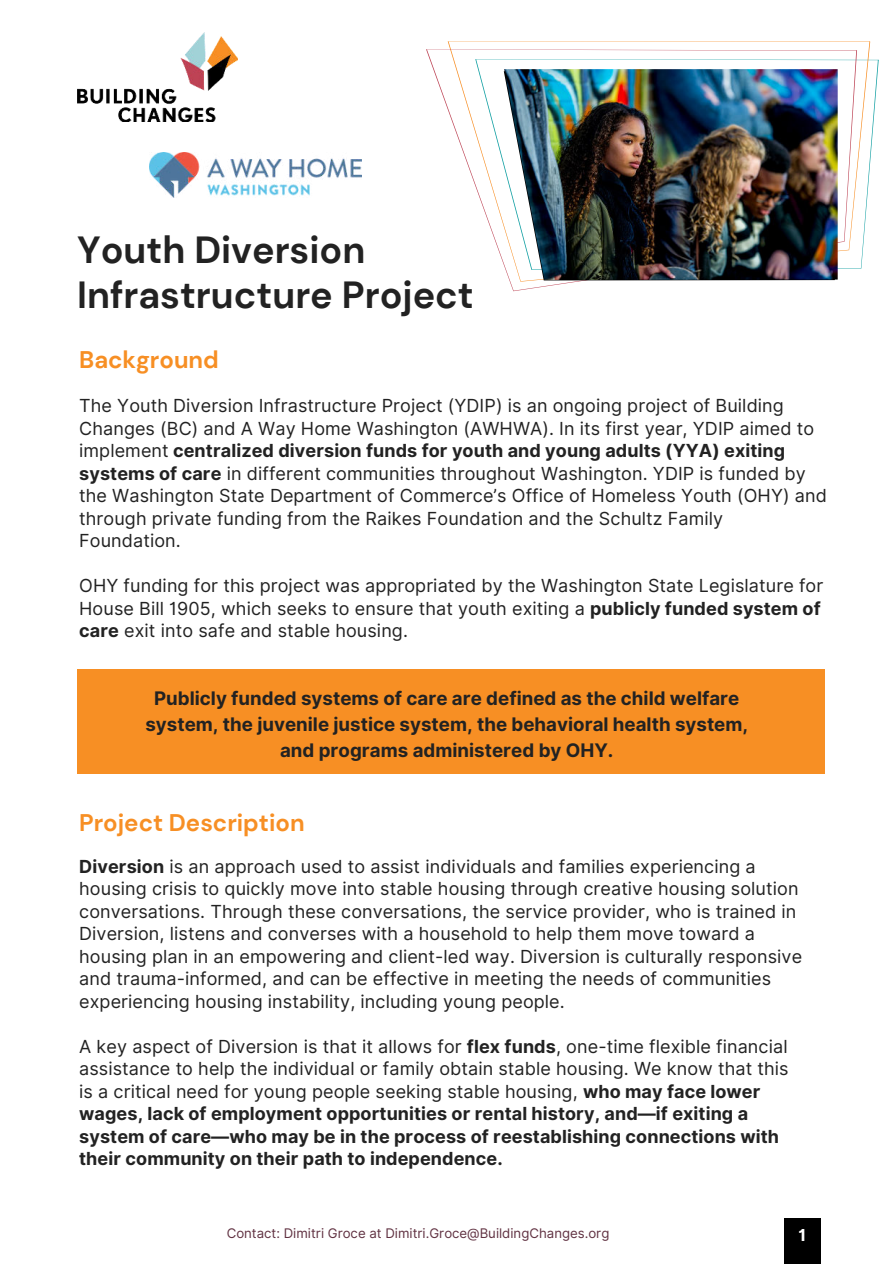
<style>
.page{position:relative;width:894px;height:1264px;background:#fff}
.page>*{position:absolute;margin:0;border:0;box-sizing:border-box;transform-origin:0 0}
.t1{font:700 37.65px/45px "DM Sans";color:#222}
.t2{font:700 24px "DM Sans";color:#f78f24}
.t3{font:700 18.75px/25.8px "Inter";color:#222;text-align:center}
.t4{font:18px/22.5px "Inter";letter-spacing:.005em;color:#222}
.t5{font:700 18px/22.5px "Inter";letter-spacing:.005em;color:#222}
.t6{font:700 16.5px "Inter";color:#fff}
.t7{font:13.2px "Inter";color:#603141}
.s1{font-weight:700}
.s2{font-weight:400}
</style>
<div class="page">
<img style="left:77px;top:33px;width:160px;height:88px">
<div style="left:77px;top:669px;width:747px;height:105px;background:#f78f24"></div>
<div style="left:784px;top:1218px;width:36px;height:45px;background:#000"></div>
<img style="left:149px;top:153px;width:213px;height:45px">
<svg style="left:447px;top:41px;width:423px;height:228px"></svg>
<svg style="left:426px;top:49px;width:430px;height:242px"></svg>
<img style="left:504px;top:69px;width:333px;height:211px">
<h1 class="t1" style="left:77px;top:227px;width:398px">Youth Diversion<br>Infrastructure Project</h1>
<h2 class="t2" style="left:79px;top:344px;width:141px">Background</h2>
<p class="t4" style="left:79px;top:395px;width:749px">The Youth Diversion Infrastructure Project (YDIP) is an ongoing project of Building Changes (BC) and A Way Home Washington (AWHWA). In its first year, YDIP aimed to implement <span class="s1">centralized diversion funds for youth and young adults (YYA) exiting systems of care</span> in different communities throughout Washington. YDIP is funded by the Washington State Department of Commerce’s Office of Homeless Youth (OHY) and through private funding from the Raikes Foundation and the Schultz Family Foundation.</p>
<p class="t4" style="left:79px;top:575px;width:745px">OHY funding for this project was appropriated by the Washington State Legislature for<br>House Bill 1905, which seeks to ensure that youth exiting a <span class="s1">publicly funded system of care</span> exit into safe and stable housing.</p>
<p class="t3" style="left:145px;top:686px;width:604px">Publicly funded systems of care are defined as the child welfare system, the juvenile justice system, the behavioral health system, and programs administered by OHY.</p>
<h2 class="t2" style="left:79px;top:807px;width:227px">Project Description</h2>
<p class="t4" style="left:79px;top:855px;width:724px"><span class="s1">Diversion</span> is an approach used to assist individuals and families experiencing a housing crisis to quickly move into stable housing through creative housing solution conversations. Through these conversations, the service provider, who is trained in Diversion, listens and converses with a household to help them move toward a housing plan in an empowering and client-led way. Diversion is culturally responsive and trauma-informed, and can be effective in meeting the needs of communities experiencing housing instability, including young people.</p>
<p class="t5" style="left:79px;top:1035px;width:710px"><span class="s2">A key aspect of Diversion is that it allows for</span> flex funds<span class="s2">, one-time flexible financial assistance to help the individual or family obtain stable housing. We know that this is a critical need for young people seeking stable housing,</span> who may face lower wages, lack of employment opportunities or rental history, and—if exiting a system of care—who may be in the process of reestablishing connections with their community on their path to independence.</p>
<p class="t7" style="left:227px;top:1223px;width:384px">Contact: Dimitri Groce at Dimitri.Groce@BuildingChanges.org</p>
<p class="t6" style="left:798px;top:1222px;width:9px">1</p>
</div>
